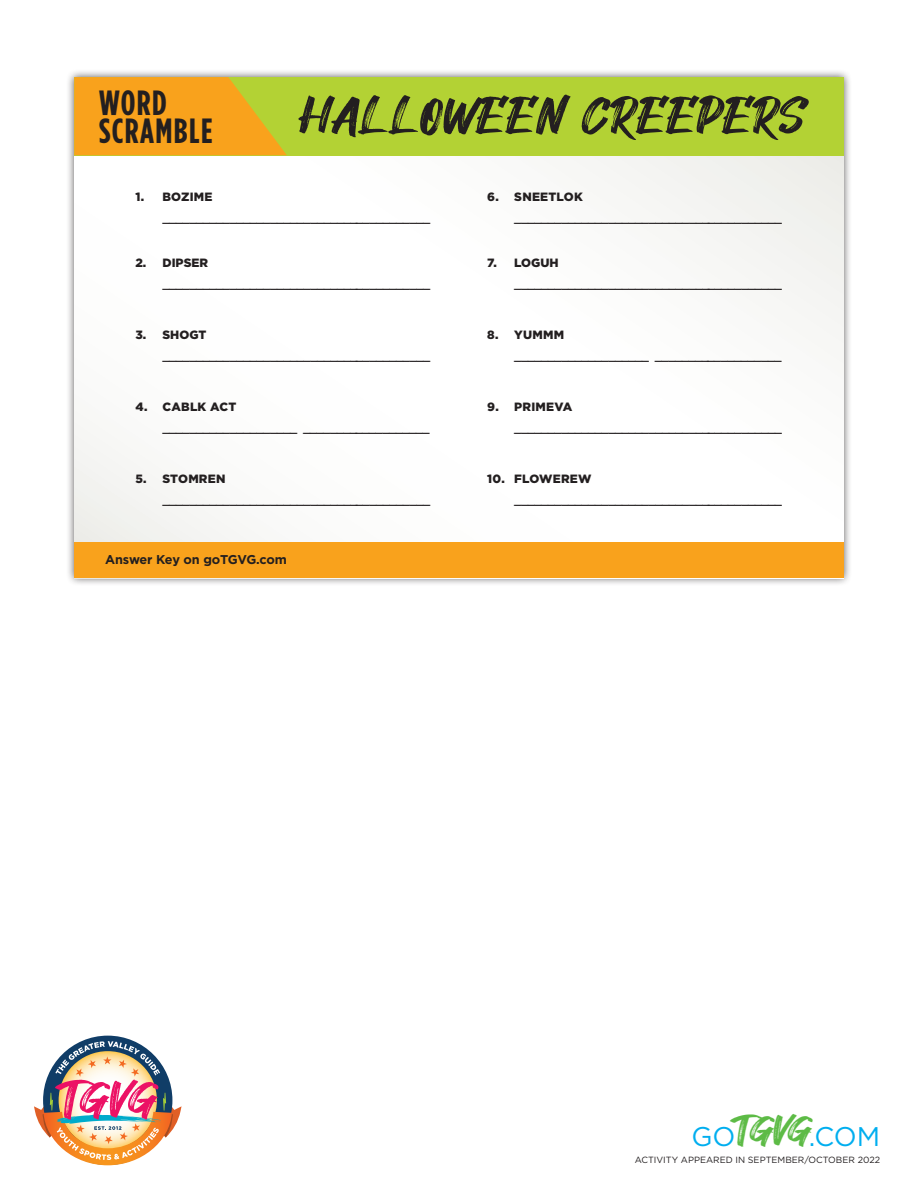
<style>
.page{position:relative;width:918px;height:1188px;background:#fff}
.page>*{position:absolute;margin:0;border:0;box-sizing:border-box;transform-origin:0 0}
.t1{font:51px "Hey August";letter-spacing:.02em;color:#231f20}
.t2{font:700 34.95px/28.3px "Gotham Condensed";letter-spacing:.04em;color:#231f20}
.t3{font:27px "Gotham";color:#00aeef}
.t4{font:700 12.75px "Gotham";letter-spacing:-.025em;color:#231f20}
.t5{font:500 12px "Gotham";color:#231f20}
.t6{font:900 12px "Gotham";letter-spacing:.02em;color:#231f20}
.t7{font:9px "Gotham";color:#231f20}
.s1{font-family:"Hey August";font-size:42px;color:#5dbb46}
</style>
<div class="page">
<div style="left:66px;top:69px;width:786px;height:518px;background:#231f20;opacity:.75"></div>
<div style="left:74px;top:77px;width:769px;height:501px;background:linear-gradient(to right,#fdfdfc,#fafaf8)"></div>
<div style="left:74px;top:542px;width:769px;height:35px;background:#f9a21c"></div>
<div style="left:74px;top:77px;width:769px;height:78px;background:#b3d234"></div>
<svg style="left:74px;top:77px;width:213px;height:78px;background:#efa81f"></svg>
<svg style="left:34px;top:1036px;width:148px;height:129px"></svg>
<h2 class="t2" style="left:99px;top:87px;width:115px">WORD<br>SCRAMBLE</h2>
<h1 class="t1" style="left:299px;top:89px;width:508px">HALLOWEEN CREEPERS</h1>
<p class="t6" style="left:136px;top:189px;width:79px">1. BOZIME</p>
<p class="t5" style="left:163px;top:211px;width:269px">________________________________________</p>
<p class="t6" style="left:136px;top:255px;width:74px">2. DIPSER</p>
<p class="t5" style="left:163px;top:277px;width:269px">________________________________________</p>
<p class="t6" style="left:136px;top:327px;width:72px">3. SHOGT</p>
<p class="t5" style="left:163px;top:349px;width:269px">________________________________________</p>
<p class="t6" style="left:136px;top:399px;width:102px">4. CABLK ACT</p>
<p class="t5" style="left:163px;top:421px;width:269px">____________________ ___________________</p>
<p class="t6" style="left:136px;top:471px;width:92px">5. STOMREN</p>
<p class="t5" style="left:163px;top:493px;width:269px">________________________________________</p>
<p class="t4" style="left:105px;top:552px;width:183px">Answer Key on goTGVG.com</p>
<p class="t6" style="left:487px;top:189px;width:97px">6. SNEETLOK</p>
<p class="t5" style="left:514px;top:211px;width:269px">________________________________________</p>
<p class="t6" style="left:487px;top:255px;width:73px">7. LOGUH</p>
<p class="t5" style="left:514px;top:277px;width:269px">________________________________________</p>
<p class="t6" style="left:487px;top:327px;width:78px">8. YUMMM</p>
<p class="t5" style="left:514px;top:349px;width:269px">____________________ ___________________</p>
<p class="t6" style="left:487px;top:399px;width:86px">9. PRIMEVA</p>
<p class="t5" style="left:514px;top:421px;width:269px">________________________________________</p>
<p class="t6" style="left:487px;top:471px;width:106px">10. FLOWEREW</p>
<p class="t5" style="left:514px;top:493px;width:269px">________________________________________</p>
<h3 class="t3" style="left:691px;top:1122px;width:190px">GO<span class="s1">TGVG</span>.COM</h3>
<p class="t7" style="left:635px;top:1155px;width:247px">ACTIVITY APPEARED IN SEPTEM BER/OCTOBER 2022</p>
</div>
